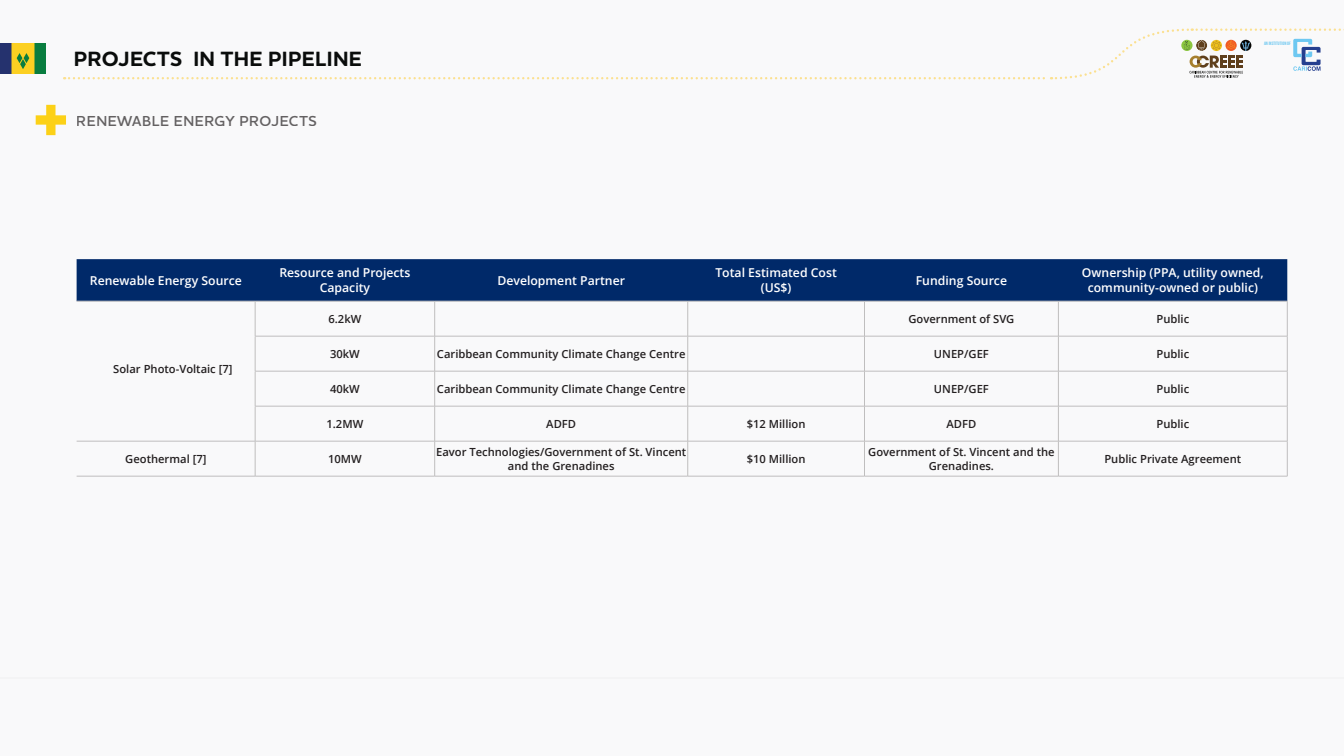
<style>
.page{position:relative;width:1344px;height:756px;background:#f9f9fa}
.page>*{position:absolute;margin:0;border:0;box-sizing:border-box;transform-origin:0 0}
.t1{font:700 21px "Houschka Pro";letter-spacing:.015em;color:#0a0c0b}
.t2{font:600 14.7px "Houschka Pro";letter-spacing:.04em;color:#231f20}
.t3{font:600 12.25px/14.7px "Open Sans";color:#fff;text-align:center}
.t4{font:600 11.2px/13.4px "Open Sans";color:#231f20;text-align:center}
.t5{font:4.76px "Bebas Neue";color:#6ec8f1}
</style>
<div class="page">
<svg style="left:64px;top:28px;width:1280px;height:52px"></svg>
<img style="left:0;top:44px;width:45px;height:30px">
<div style="left:77px;top:259px;width:1210px;height:42px;background:#002969"></div>
<hr style="left:77px;top:301px;width:178px;height:1px;background:#bfbebe">
<hr style="left:77px;top:441px;width:178px;height:1px;background:#bfbebe">
<hr style="left:77px;top:476px;width:178px;height:1px;background:#bfbebe">
<hr style="left:255px;top:301px;width:1px;height:35px;background:#bfbebe">
<hr style="left:435px;top:301px;width:1px;height:35px;background:#bfbebe">
<hr style="left:688px;top:301px;width:1px;height:35px;background:#bfbebe">
<hr style="left:864px;top:301px;width:1px;height:35px;background:#bfbebe">
<hr style="left:1058px;top:301px;width:1px;height:35px;background:#bfbebe">
<hr style="left:1287px;top:301px;width:1px;height:35px;background:#bfbebe">
<hr style="left:255px;top:336px;width:1px;height:35px;background:#bfbebe">
<hr style="left:435px;top:336px;width:1px;height:35px;background:#bfbebe">
<hr style="left:688px;top:336px;width:1px;height:35px;background:#bfbebe">
<hr style="left:864px;top:336px;width:1px;height:35px;background:#bfbebe">
<hr style="left:1058px;top:336px;width:1px;height:35px;background:#bfbebe">
<hr style="left:1287px;top:336px;width:1px;height:35px;background:#bfbebe">
<hr style="left:255px;top:371px;width:1px;height:35px;background:#bfbebe">
<hr style="left:435px;top:371px;width:1px;height:35px;background:#bfbebe">
<hr style="left:688px;top:371px;width:1px;height:35px;background:#bfbebe">
<hr style="left:864px;top:371px;width:1px;height:35px;background:#bfbebe">
<hr style="left:1058px;top:371px;width:1px;height:35px;background:#bfbebe">
<hr style="left:1287px;top:371px;width:1px;height:35px;background:#bfbebe">
<hr style="left:255px;top:406px;width:1px;height:35px;background:#bfbebe">
<hr style="left:435px;top:406px;width:1px;height:35px;background:#bfbebe">
<hr style="left:688px;top:406px;width:1px;height:35px;background:#bfbebe">
<hr style="left:864px;top:406px;width:1px;height:35px;background:#bfbebe">
<hr style="left:1058px;top:406px;width:1px;height:35px;background:#bfbebe">
<hr style="left:1287px;top:406px;width:1px;height:35px;background:#bfbebe">
<hr style="left:255px;top:441px;width:1px;height:35px;background:#bfbebe">
<hr style="left:435px;top:441px;width:1px;height:35px;background:#bfbebe">
<hr style="left:688px;top:441px;width:1px;height:35px;background:#bfbebe">
<hr style="left:864px;top:441px;width:1px;height:35px;background:#bfbebe">
<hr style="left:1058px;top:441px;width:1px;height:35px;background:#bfbebe">
<hr style="left:1287px;top:441px;width:1px;height:35px;background:#bfbebe">
<hr style="left:255px;top:301px;width:180px;height:1px;background:#bfbebe">
<hr style="left:435px;top:301px;width:253px;height:1px;background:#bfbebe">
<hr style="left:688px;top:301px;width:176px;height:1px;background:#bfbebe">
<hr style="left:864px;top:301px;width:194px;height:1px;background:#bfbebe">
<hr style="left:1058px;top:301px;width:229px;height:1px;background:#bfbebe">
<hr style="left:255px;top:336px;width:180px;height:1px;background:#bfbebe">
<hr style="left:435px;top:336px;width:253px;height:1px;background:#bfbebe">
<hr style="left:688px;top:336px;width:176px;height:1px;background:#bfbebe">
<hr style="left:864px;top:336px;width:194px;height:1px;background:#bfbebe">
<hr style="left:1058px;top:336px;width:229px;height:1px;background:#bfbebe">
<hr style="left:255px;top:371px;width:180px;height:1px;background:#bfbebe">
<hr style="left:435px;top:371px;width:253px;height:1px;background:#bfbebe">
<hr style="left:688px;top:371px;width:176px;height:1px;background:#bfbebe">
<hr style="left:864px;top:371px;width:194px;height:1px;background:#bfbebe">
<hr style="left:1058px;top:371px;width:229px;height:1px;background:#bfbebe">
<hr style="left:255px;top:406px;width:180px;height:1px;background:#bfbebe">
<hr style="left:435px;top:406px;width:253px;height:1px;background:#bfbebe">
<hr style="left:688px;top:406px;width:176px;height:1px;background:#bfbebe">
<hr style="left:864px;top:406px;width:194px;height:1px;background:#bfbebe">
<hr style="left:1058px;top:406px;width:229px;height:1px;background:#bfbebe">
<hr style="left:255px;top:441px;width:180px;height:1px;background:#bfbebe">
<hr style="left:435px;top:441px;width:253px;height:1px;background:#bfbebe">
<hr style="left:688px;top:441px;width:176px;height:1px;background:#bfbebe">
<hr style="left:864px;top:441px;width:194px;height:1px;background:#bfbebe">
<hr style="left:1058px;top:441px;width:229px;height:1px;background:#bfbebe">
<hr style="left:255px;top:476px;width:180px;height:1px;background:#bfbebe">
<hr style="left:435px;top:476px;width:253px;height:1px;background:#bfbebe">
<hr style="left:688px;top:476px;width:176px;height:1px;background:#bfbebe">
<hr style="left:864px;top:476px;width:194px;height:1px;background:#bfbebe">
<hr style="left:1058px;top:476px;width:229px;height:1px;background:#bfbebe">
<svg style="left:36px;top:105px;width:30px;height:30px"></svg>
<hr style="left:0;top:677px;width:1344px;height:2px;background:#bfbebe">
<p class="t1" style="left:74px;top:45px;width:290px">PROJECTS IN THE PIPELINE</p>
<h2 class="t2" style="left:77px;top:111px;width:242px">RENEWABLE ENERGY PROJECTS</h2>
<p class="t3" style="left:90px;top:273px;width:154px">Renewable Energy Source</p>
<p class="t3" style="left:279px;top:265px;width:133px">Resource and Projects<br>Capacity</p>
<p class="t3" style="left:497px;top:273px;width:129px">Development Partner</p>
<p class="t5" style="left:1264px;top:41px;width:28px">AN INSTITUTION OF</p>
<p class="t3" style="left:715px;top:265px;width:123px">Total Estimated Cost</p>
<p class="t3" style="left:761px;top:280px;width:32px">(US$)</p>
<p class="t3" style="left:916px;top:273px;width:93px">Funding Source</p>
<p class="t3" style="left:1082px;top:265px;width:183px">Ownership (PPA, utility owned, community-owned or public)</p>
<p class="t4" style="left:113px;top:362px;width:121px">Solar Photo-Voltaic [7]</p>
<p class="t4" style="left:328px;top:312px;width:34px">6.2kW</p>
<p class="t4" style="left:908px;top:312px;width:108px">Government of SVG</p>
<p class="t4" style="left:1156px;top:312px;width:34px">Public</p>
<p class="t4" style="left:330px;top:347px;width:31px">30kW</p>
<p class="t4" style="left:437px;top:347px;width:250px">Caribbean Community Climate Change Centre</p>
<p class="t4" style="left:934px;top:347px;width:56px">UNEP/GEF</p>
<p class="t4" style="left:1156px;top:347px;width:34px">Public</p>
<p class="t4" style="left:330px;top:382px;width:31px">40kW</p>
<p class="t4" style="left:437px;top:382px;width:250px">Caribbean Community Climate Change Centre</p>
<p class="t4" style="left:934px;top:382px;width:56px">UNEP/GEF</p>
<p class="t4" style="left:1156px;top:382px;width:34px">Public</p>
<p class="t4" style="left:327px;top:417px;width:38px">1.2MW</p>
<p class="t4" style="left:546px;top:417px;width:31px">ADFD</p>
<p class="t4" style="left:747px;top:417px;width:60px">$12 Million</p>
<p class="t4" style="left:947px;top:417px;width:31px">ADFD</p>
<p class="t4" style="left:1156px;top:417px;width:34px">Public</p>
<p class="t4" style="left:125px;top:452px;width:83px">Geothermal [7]</p>
<p class="t4" style="left:328px;top:452px;width:35px">10MW</p>
<p class="t4" style="left:436px;top:445px;width:252px">Eavor Technologies/Government of St. Vincent and the Grenadines</p>
<p class="t4" style="left:747px;top:452px;width:60px">$10 Million</p>
<p class="t4" style="left:868px;top:445px;width:188px">Government of St. Vincent and the<br>Grenadines.</p>
<p class="t4" style="left:1104px;top:452px;width:138px">Public Private Agreement</p>
</div>
